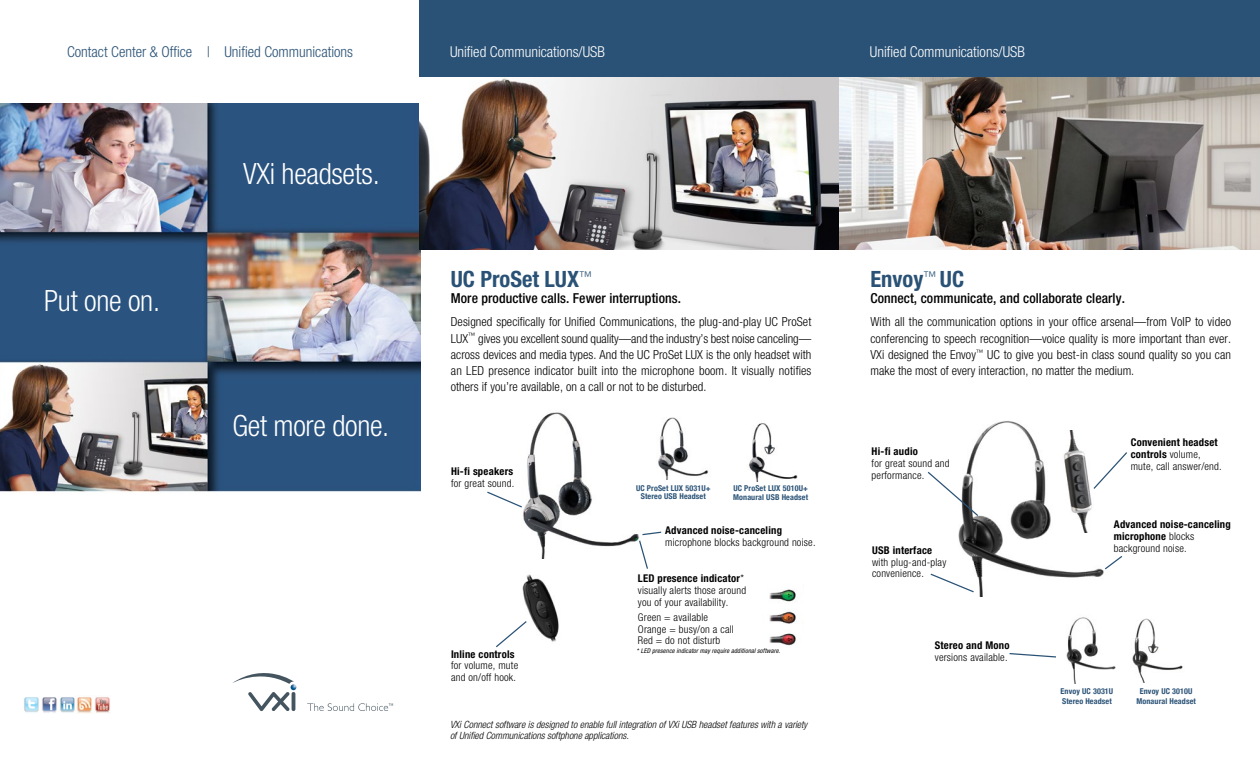
<style>
.page{position:relative;width:1260px;height:765px;background:#fff}
.page>*{position:absolute;margin:0;border:0;box-sizing:border-box;transform-origin:0 0}
.t1{font:300 condensed 29.38px "Helvetica Neue";letter-spacing:-.01em;color:#fff}
.t2{font:700 condensed 22.5px "Helvetica Neue";color:#2a5276}
.t3{font:300 condensed 15px "Helvetica Neue";color:#fff}
.t4{font:300 condensed 15px "Helvetica Neue";color:#2a5276}
.t5{font:500 condensed 13.75px "Helvetica Neue";letter-spacing:.005em;color:#000}
.t6{font:300 condensed 12.5px/16.2px "Helvetica Neue";letter-spacing:.005em;color:#000;text-align:justify}
.t7{font:300 condensed 10.62px/11.8px "Helvetica Neue";letter-spacing:.02em;color:#000}
.t8{font:700 condensed 10.62px/11.8px "Helvetica Neue";letter-spacing:.02em;color:#000}
.t9{font:italic 300 condensed 10px/11.2px "Helvetica Neue";color:#000}
.t10{font:700 condensed 8px/10px "Helvetica Neue";letter-spacing:.015em;color:#2a5276;text-align:center}
.t11{font:italic condensed 6.38px "Helvetica Neue";letter-spacing:.02em;color:#000}
.s1{font-weight:700}
.s2{font-weight:300}
</style>
<div class="page">
<img style="left:0;top:104px;width:420px;height:388px">
<img style="left:420px;top:77px;width:840px;height:172px">
<img style="left:959px;top:421px;width:145px;height:176px">
<svg style="left:927px;top:470px;width:53px;height:47px"></svg>
<svg style="left:1103px;top:555px;width:20px;height:16px"></svg>
<svg style="left:930px;top:573px;width:45px;height:20px"></svg>
<svg style="left:1009px;top:653px;width:47px;height:5px"></svg>
<img style="left:1061px;top:430px;width:32px;height:103px">
<svg style="left:1092px;top:451px;width:35px;height:39px"></svg>
<img style="left:1132px;top:619px;width:51px;height:64px">
<img style="left:1066px;top:617px;width:50px;height:66px">
<img style="left:522px;top:574px;width:37px;height:68px">
<img style="left:523px;top:412px;width:115px;height:147px">
<img style="left:749px;top:423px;width:49px;height:58px">
<img style="left:658px;top:417px;width:51px;height:63px">
<svg style="left:487px;top:491px;width:35px;height:17px"></svg>
<img style="left:769px;top:589px;width:27px;height:57px">
<svg style="left:638px;top:531px;width:24px;height:38px"></svg>
<svg style="left:496px;top:620px;width:32px;height:28px"></svg>
<div style="left:420px;top:0;width:840px;height:77px;background:#2a5276"></div>
<img style="left:24px;top:696px;width:86px;height:17px">
<svg style="left:232px;top:673px;width:64px;height:38px"></svg>
<svg style="left:307px;top:703px;width:86px;height:8px"></svg>
<p class="t4" style="left:67px;top:43px;width:287px">Contact Center &amp; Office | Unified Communications</p>
<h1 class="t1" style="left:44px;top:284px;width:117px">Put one on.</h1>
<h1 class="t1" style="left:243px;top:156px;width:138px">VXi headsets.</h1>
<h1 class="t1" style="left:232px;top:409px;width:158px">Get more done.</h1>
<p class="t3" style="left:450px;top:43px;width:156px">Unified Communications/USB</p>
<p class="t3" style="left:870px;top:43px;width:156px">Unified Communications/USB</p>
<h2 class="t2" style="left:451px;top:265px;width:143px">UC ProSet LUX<sup>™</sup></h2>
<p class="t5" style="left:451px;top:290px;width:232px">More productive calls. Fewer interruptions.</p>
<p class="t6" style="left:451px;top:314px;width:362px">Designed specifically for Unified Communications, the plug-and-play UC ProSet LUX<sup>™</sup> gives you excellent sound quality—and the industry’s best noise canceling— across devices and media types. And the UC ProSet LUX is the only headset with an LED presence indicator built into the microphone boom. It visually notifies others if you’re available, on a call or not to be disturbed.</p>
<p class="t8" style="left:451px;top:466px;width:64px">Hi-fi speakers</p>
<p class="t7" style="left:451px;top:477px;width:65px">for great sound.</p>
<p class="t8" style="left:451px;top:648px;width:65px">Inline controls</p>
<p class="t7" style="left:451px;top:660px;width:69px">for volume, mute and on/off hook.</p>
<p class="t10" style="left:636px;top:483px;width:76px;line-height:8.5px">UC ProSet LUX 5031U+<br>Stereo USB Headset</p>
<p class="t10" style="left:733px;top:484px;width:76px;line-height:8.5px;text-align:left">UC ProSet LUX 5010U+<br>Monaural USB Headset</p>
<p class="t8" style="left:665px;top:524px;width:118px">Advanced noise-canceling</p>
<p class="t7" style="left:665px;top:536px;width:152px">microphone blocks background noise.</p>
<p class="t7" style="left:638px;top:573px;width:110px"><span class="s1">LED presence indicator</span>* visually alerts those around you of your availability.</p>
<p class="t7" style="left:638px;top:611px;width:98px">Green = available<br>Orange = busy/on a call<br>Red = do not disturb</p>
<p class="t11" style="left:637px;top:648px;width:145px">* LED presence indicator may require additional software.</p>
<p class="t9" style="left:450px;top:719px;width:359px">VXi Connect software is designed to enable full integration of VXi USB headset features with a variety of Unified Communications softphone applications.</p>
<h2 class="t2" style="left:870px;top:265px;width:95px">Envoy<sup>™</sup> UC</h2>
<p class="t5" style="left:870px;top:290px;width:256px">Connect, communicate, and collaborate clearly.</p>
<p class="t6" style="left:870px;top:314px;width:362px">With all the communication options in your office arsenal—from VoIP to video conferencing to speech recognition—voice quality is more important than ever.<br>VXi designed the Envoy<sup>™</sup> UC to give you best-in class sound quality so you can make the most of every interaction, no matter the medium.</p>
<p class="t8" style="left:872px;top:446px;width:48px">Hi-fi audio</p>
<p class="t7" style="left:872px;top:457px;width:79px">for great sound and performance.</p>
<p class="t8" style="left:872px;top:544px;width:62px">USB interface</p>
<p class="t7" style="left:872px;top:556px;width:76px">with plug-and-play convenience.</p>
<p class="t8" style="left:935px;top:639px;width:76px">Stereo and Mono</p>
<p class="t7" style="left:935px;top:651px;width:74px">versions available.</p>
<p class="t7" style="left:1131px;top:436px;width:93px"><span class="s1">Convenient headset controls</span> volume, mute, call answer/end.</p>
<p class="t8" style="left:1114px;top:518px;width:118px">Advanced noise-canceling microphone <span class="s2">blocks background noise.</span></p>
<p class="t10" style="left:1061px;top:686px;width:54px;text-align:left">Envoy UC 3031U<br>Stereo Headset</p>
<p class="t10" style="left:1136px;top:685px;width:61px">Envoy UC 3010U<br>Monaural Headset</p>
</div>
